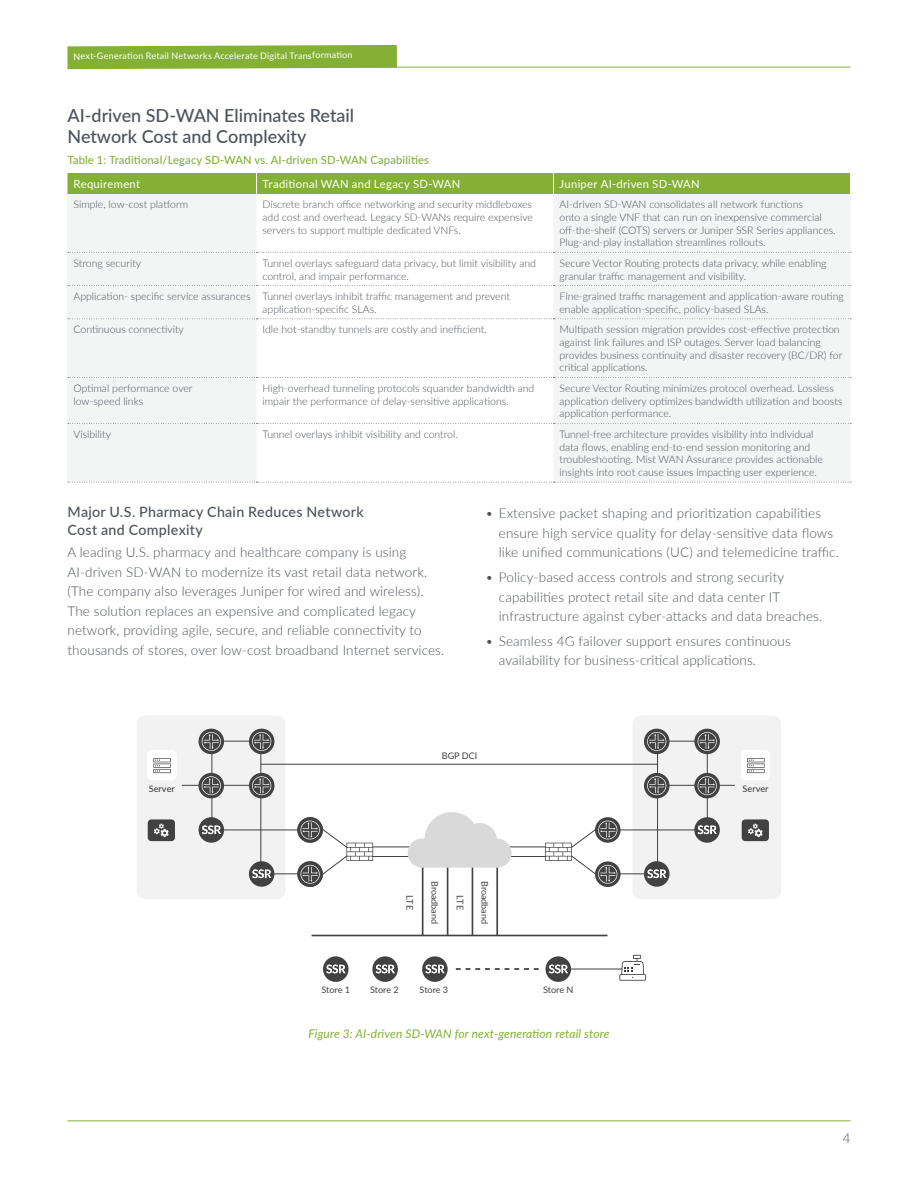
<style>
.page{position:relative;width:918px;height:1188px;background:#fff}
.page>*{position:absolute;margin:0;border:0;box-sizing:border-box;transform-origin:0 0}
.t1{font:500 18px/21px "Lato";color:#4d525a}
.t2{font:500 14.25px/18px "Lato";letter-spacing:.02em;color:#4d525a}
.t3{font:300 13.5px/19.5px "Lato";letter-spacing:.01em;color:#4d525a}
.Figure_Caption{font:italic 12px "Lato";letter-spacing:.01em;color:#84b135}
.Table_heads{font:11.25px "Lato";letter-spacing:.03em;color:#fff}
.Table_H2{font:500 11.25px "Lato";letter-spacing:.01em;color:#84b135}
.Table_Text_QL{font:300 10.5px/12.8px "Lato";color:#4d525a}
.t4{font:9.15px "Lato";letter-spacing:-.005em;color:#414141}
.t5{font:500 9.15px "Lato";color:#414141}
.t6{font:9px "Lato";letter-spacing:.02em;color:#fff}
</style>
<div class="page">
<hr style="left:68px;top:67px;width:782px;height:1px;background:#84b135">
<svg style="left:67px;top:45px;width:330px;height:24px;background:#8ab43f"></svg>
<hr style="left:68px;top:1120px;width:782px;height:1px;background:#84b135">
<svg style="left:68px;top:194px;width:782px;height:288px;fill:#f3f4f4"></svg>
<div style="left:68px;top:173px;width:782px;height:21px;background:#84b135"></div>
<svg style="left:68px;top:252px;width:783px;height:1px"></svg>
<svg style="left:68px;top:285px;width:783px;height:1px"></svg>
<svg style="left:68px;top:318px;width:783px;height:1px"></svg>
<svg style="left:68px;top:377px;width:783px;height:1px"></svg>
<svg style="left:68px;top:423px;width:783px;height:1px"></svg>
<svg style="left:68px;top:482px;width:783px;height:1px"></svg>
<hr style="left:618px;top:873px;width:39px;height:1px;background:#424242">
<hr style="left:261px;top:764px;width:397px;height:1px;background:#424242">
<hr style="left:618px;top:830px;width:89px;height:1px;background:#424242">
<hr style="left:265px;top:873px;width:39px;height:1px;background:#424242">
<hr style="left:210px;top:830px;width:89px;height:1px;background:#424242">
<hr style="left:507px;top:847px;width:39px;height:1px;background:#424242">
<hr style="left:507px;top:856px;width:39px;height:1px;background:#424242">
<hr style="left:372px;top:847px;width:40px;height:1px;background:#424242">
<hr style="left:372px;top:856px;width:40px;height:1px;background:#424242">
<svg style="left:408px;top:812px;width:104px;height:56px"></svg>
<hr style="left:312px;top:935px;width:296px;height:1px;background:#424242">
<hr style="left:570px;top:969px;width:52px;height:1px;background:#424242">
<svg style="left:372px;top:956px;width:26px;height:26px"></svg>
<svg style="left:323px;top:956px;width:26px;height:26px"></svg>
<svg style="left:422px;top:956px;width:117px;height:26px"></svg>
<svg style="left:546px;top:956px;width:25px;height:26px"></svg>
<svg style="left:595px;top:817px;width:26px;height:26px"></svg>
<svg style="left:595px;top:861px;width:26px;height:26px"></svg>
<hr style="left:422px;top:868px;width:1px;height:67px;background:#424242">
<hr style="left:447px;top:868px;width:1px;height:67px;background:#424242">
<hr style="left:472px;top:868px;width:1px;height:67px;background:#424242">
<hr style="left:496px;top:868px;width:2px;height:67px;background:#424242">
<svg style="left:619px;top:955px;width:27px;height:26px"></svg>
<svg style="left:137px;top:716px;width:148px;height:183px"></svg>
<svg style="left:633px;top:716px;width:148px;height:183px"></svg>
<svg style="left:545px;top:821px;width:72px;height:63px"></svg>
<svg style="left:297px;top:817px;width:76px;height:70px"></svg>
<p class="t6" style="left:73px;top:49px;width:281px">Next-Generation Retail Networks Accelerate Digital Transformation</p>
<h1 class="t1" style="left:68px;top:105px;width:288px">AI-driven SD-WAN Eliminates Retail<br>Network Cost and Complexity</h1>
<p class="Table_H2" style="left:68px;top:152px;width:363px">Table 1: Traditional/Legacy SD-WAN vs. AI-driven SD-WAN Capabilities</p>
<p class="Table_heads" style="left:74px;top:176px;width:68px">Requirement</p>
<p class="Table_heads" style="left:262px;top:176px;width:200px">Traditional WAN and Legacy SD-WAN</p>
<p class="Table_heads" style="left:560px;top:176px;width:142px">Juniper AI-driven SD-WAN</p>
<p class="Table_Text_QL" style="left:74px;top:198px;width:116px">Simple, low-cost platform</p>
<p class="Table_Text_QL" style="left:262px;top:198px;width:272px;text-align:justify">Discrete branch office networking and security middleboxes add cost and overhead. Legacy SD-WANs require expensive servers to support multiple dedicated VNFs.</p>
<p class="Table_Text_QL" style="left:560px;top:198px;width:278px">AI-driven SD-WAN consolidates all network functions<br>onto a single VNF that can run on inexpensive commercial off-the-shelf (COTS) servers or Juniper SSR Series appliances.<br>Plug-and-play installation streamlines rollouts.</p>
<p class="Table_Text_QL" style="left:74px;top:256px;width:69px">Strong security</p>
<p class="Table_Text_QL" style="left:262px;top:256px;width:275px">Tunnel overlays safeguard data privacy, but limit visibility and control, and impair performance.</p>
<p class="Table_Text_QL" style="left:560px;top:256px;width:268px">Secure Vector Routing protects data privacy, while enabling granular traffic management and visibility.</p>
<p class="Table_Text_QL" style="left:74px;top:289px;width:178px">Application- specific service assurances</p>
<p class="Table_Text_QL" style="left:262px;top:289px;width:249px">Tunnel overlays inhibit traffic management and prevent application-specific SLAs.</p>
<p class="Table_Text_QL" style="left:560px;top:289px;width:286px">Fine-grained traffic management and application-aware routing enable application-specific, policy-based SLAs.</p>
<p class="Table_Text_QL" style="left:74px;top:323px;width:112px">Continuous connectivity</p>
<p class="Table_Text_QL" style="left:262px;top:323px;width:226px">Idle hot-standby tunnels are costly and inefficient.</p>
<p class="Table_Text_QL" style="left:560px;top:323px;width:284px">Multipath session migration provides cost-effective protection against link failures and ISP outages. Server load balancing provides business continuity and disaster recovery (BC/DR) for critical applications.</p>
<p class="Table_Text_QL" style="left:74px;top:381px;width:121px">Optimal performance over low-speed links</p>
<p class="Table_Text_QL" style="left:262px;top:381px;width:273px">High-overhead tunneling protocols squander bandwidth and impair the performance of delay-sensitive applications.</p>
<p class="Table_Text_QL" style="left:560px;top:381px;width:284px">Secure Vector Routing minimizes protocol overhead. Lossless application delivery optimizes bandwidth utilization and boosts application performance.</p>
<p class="Table_Text_QL" style="left:74px;top:427px;width:39px">Visibility</p>
<p class="Table_Text_QL" style="left:262px;top:427px;width:197px">Tunnel overlays inhibit visibility and control.</p>
<p class="Table_Text_QL" style="left:560px;top:427px;width:265px">Tunnel-free architecture provides visibility into individual data flows, enabling end-to-end session monitoring and troubleshooting. Mist WAN Assurance provides actionable insights into root cause issues impacting user experience.</p>
<h2 class="t2" style="left:68px;top:502px;width:298px">Major U.S. Pharmacy Chain Reduces Network<br>Cost and Complexity</h2>
<p class="t3" style="left:68px;top:542px;width:378px">A leading U.S. pharmacy and healthcare company is using AI-driven SD-WAN to modernize its vast retail data network. (The company also leverages Juniper for wired and wireless).<br>The solution replaces an expensive and complicated legacy network, providing agile, secure, and reliable connectivity to thousands of stores, over low-cost broadband Internet services.</p>
<p class="t3" style="left:499px;top:503px;width:342px;text-indent:-14px">• Extensive packet shaping and prioritization capabilities ensure high service quality for delay-sensitive data flows like unified communications (UC) and telemedicine traffic.</p>
<p class="t3" style="left:499px;top:567px;width:325px;text-indent:-14px">• Policy-based access controls and strong security capabilities protect retail site and data center IT infrastructure against cyber-attacks and data breaches.</p>
<p class="t3" style="left:499px;top:631px;width:293px;text-indent:-14px">• Seamless 4G failover support ensures continuous availability for business-critical applications.</p>
<p class="t4" style="left:442px;top:749px;width:37px">BGP DCI</p>
<p class="t5" style="left:149px;top:782px;width:27px">Server</p>
<p class="t5" style="left:743px;top:782px;width:27px">Server</p>
<p class="t4" style="left:416px;top:895px;width:17px;rotate:90deg">LTE</p>
<p class="t4" style="left:441px;top:881px;width:45px;rotate:90deg">Broadband</p>
<p class="t4" style="left:467px;top:895px;width:17px;rotate:90deg">LTE</p>
<p class="t4" style="left:491px;top:881px;width:45px;rotate:90deg">Broadband</p>
<p class="t4" style="left:321px;top:983px;width:30px">Store 1</p>
<p class="t4" style="left:370px;top:983px;width:30px">Store 2</p>
<p class="t4" style="left:420px;top:983px;width:30px">Store 3</p>
<p class="t4" style="left:543px;top:983px;width:32px">Store N</p>
<p class="Figure_Caption" style="left:308px;top:1025px;width:303px">Figure 3: AI-driven SD-WAN for next-generation retail store</p>
<p class="t3" style="left:843px;top:1128px;width:9px">4</p>
</div>
